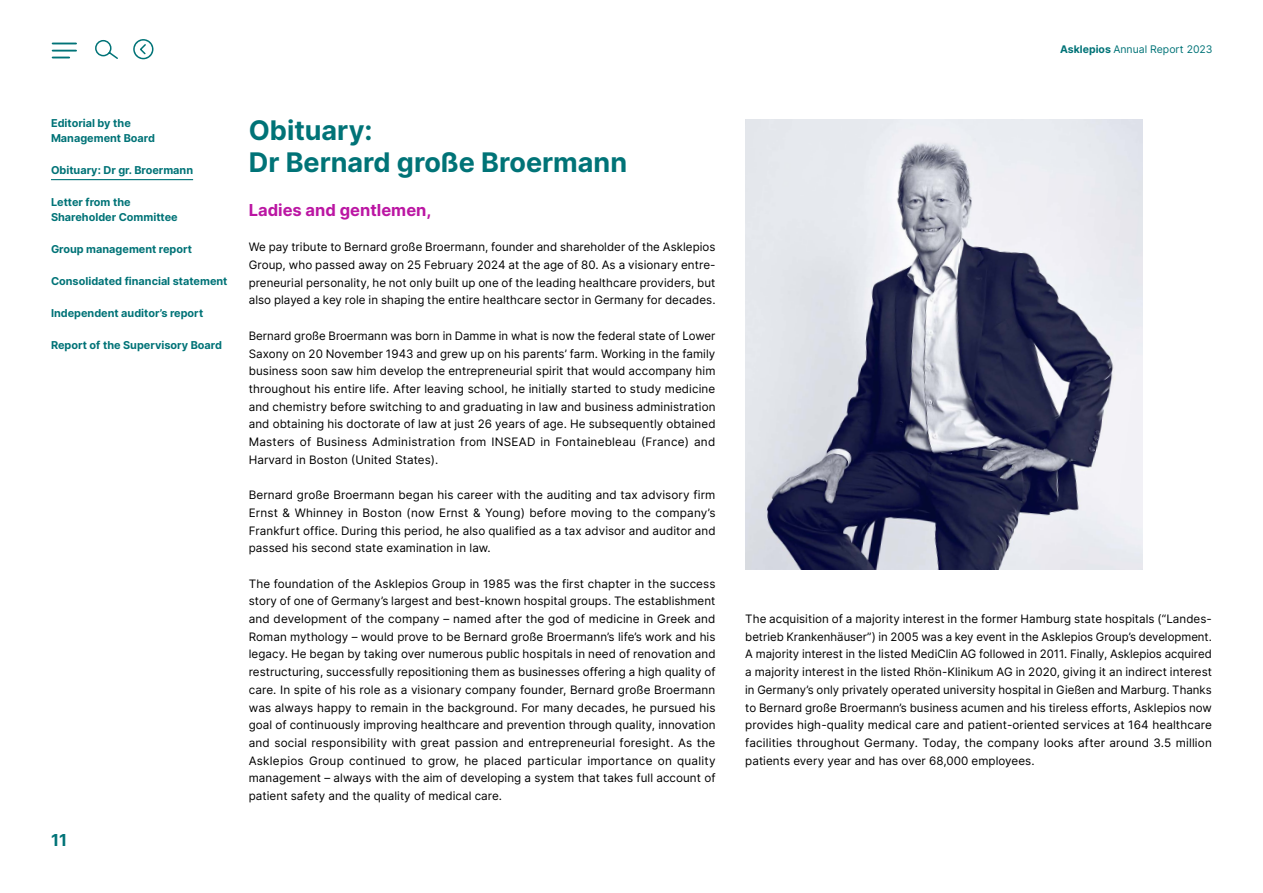
<style>
.page{position:relative;width:1263px;height:893px;background:#fff}
.page>*{position:absolute;margin:0;border:0;box-sizing:border-box;transform-origin:0 0}
.t1{font:700 27px/32.4px "Inter";color:#007377}
.t2{font:700 16.5px "Inter";color:#bb16a3}
.t3{font:700 16.5px "Inter";color:#007377}
.t4{font:11.7px/17.7px "Inter";letter-spacing:.005em;color:#000;text-align:justify}
.t5{font:700 10.8px/15px "Inter";color:#007377}
.t6{font:10.5px "Inter";color:#007377}
.s1{font-weight:700}
</style>
<div class="page">
<hr style="left:51px;top:179px;width:142px;height:1px;background:#007377">
<img style="left:745px;top:119px;width:398px;height:451px">
<svg style="left:53px;top:43px;width:23px;height:1px"></svg>
<hr style="left:53px;top:50px;width:23px;height:2px;background:#007377">
<svg style="left:53px;top:57px;width:16px;height:1px"></svg>
<svg style="left:95px;top:40px;width:23px;height:19px"></svg>
<svg style="left:133px;top:39px;width:20px;height:20px"></svg>
<p class="t5" style="left:51px;top:115px;width:105px">Editorial by the<br>Management Board</p>
<p class="t5" style="left:51px;top:162px;width:144px">Obituary: Dr gr. Broermann</p>
<p class="t5" style="left:51px;top:194px;width:128px">Letter from the<br>Shareholder Committee</p>
<p class="t5" style="left:51px;top:241px;width:143px">Group management report</p>
<p class="t5" style="left:51px;top:274px;width:178px">Consolidated financial statement</p>
<p class="t5" style="left:51px;top:306px;width:154px">Independent auditor’s report</p>
<p class="t5" style="left:51px;top:338px;width:172px">Report of the Supervisory Board</p>
<h2 class="t3" style="left:51px;top:828px;width:18px">11</h2>
<h1 class="t1" style="left:249px;top:113px;width:380px">Obituary:<br>Dr Bernard große Broermann</h1>
<h2 class="t2" style="left:249px;top:198px;width:184px">Ladies and gentlemen,</h2>
<p class="t4" style="left:249px;top:238px;width:468px">We pay tribute to Bernard große Broermann, founder and shareholder of the Asklepios Group, who passed away on 25 February 2024 at the age of 80. As a visionary entre&shy;preneurial personality, he not only built up one of the leading healthcare providers, but also played a key role in shaping the entire healthcare sector in Germany for decades.</p>
<p class="t4" style="left:249px;top:326px;width:468px">Bernard große Broermann was born in Damme in what is now the federal state of Lower Saxony on 20 November 1943 and grew up on his parents’ farm. Working in the family business soon saw him develop the entrepreneurial spirit that would accompany him throughout his entire life. After leaving school, he initially started to study medicine and chemistry before switching to and graduating in law and business administration and obtaining his doctorate of law at just 26 years of age. He subsequently obtained Masters of Business Administration from INSEAD in Fontainebleau (France) and Harvard in Boston (United States).</p>
<p class="t4" style="left:249px;top:486px;width:468px">Bernard große Broermann began his career with the auditing and tax advisory firm Ernst &amp; Whinney in Boston (now Ernst &amp; Young) before moving to the company’s Frankfurt office. During this period, he also qualified as a tax advisor and auditor and passed his second state examination in law.</p>
<p class="t4" style="left:249px;top:574px;width:468px">The foundation of the Asklepios Group in 1985 was the first chapter in the success story of one of Germany’s largest and best-known hospital groups. The establishment and development of the company – named after the god of medicine in Greek and Roman mythology – would prove to be Bernard große Broermann’s life’s work and his legacy. He began by taking over numerous public hospitals in need of renovation and restructuring, successfully repositioning them as businesses offering a high quality of care. In spite of his role as a visionary company founder, Bernard große Broermann was always happy to remain in the background. For many decades, he pursued his goal of continuously improving healthcare and prevention through quality, innovation and social responsibility with great passion and entrepreneurial foresight. As the Asklepios Group continued to grow, he placed particular importance on quality management – always with the aim of developing a system that takes full account of patient safety and the quality of medical care.</p>
<p class="t6" style="left:1060px;top:42px;width:154px"><span class="s1">Asklepios</span> Annual Report 2023</p>
<p class="t4" style="left:745px;top:610px;width:468px">The acquisition of a majority interest in the former Hamburg state hospitals (“Landes&shy;betrieb Krankenhäuser”) in 2005 was a key event in the Asklepios Group’s development.<br>A majority interest in the listed MediClin AG followed in 2011. Finally, Asklepios acquired a majority interest in the listed Rhön-Klinikum AG in 2020, giving it an indirect interest in Germany’s only privately operated university hospital in Gießen and Marburg. Thanks to Bernard große Broermann’s business acumen and his tireless efforts, Asklepios now provides high-quality medical care and patient-oriented services at 164 healthcare facilities throughout Germany. Today, the company looks after around 3.5 million patients every year and has over 68,000 employees.</p>
</div>
